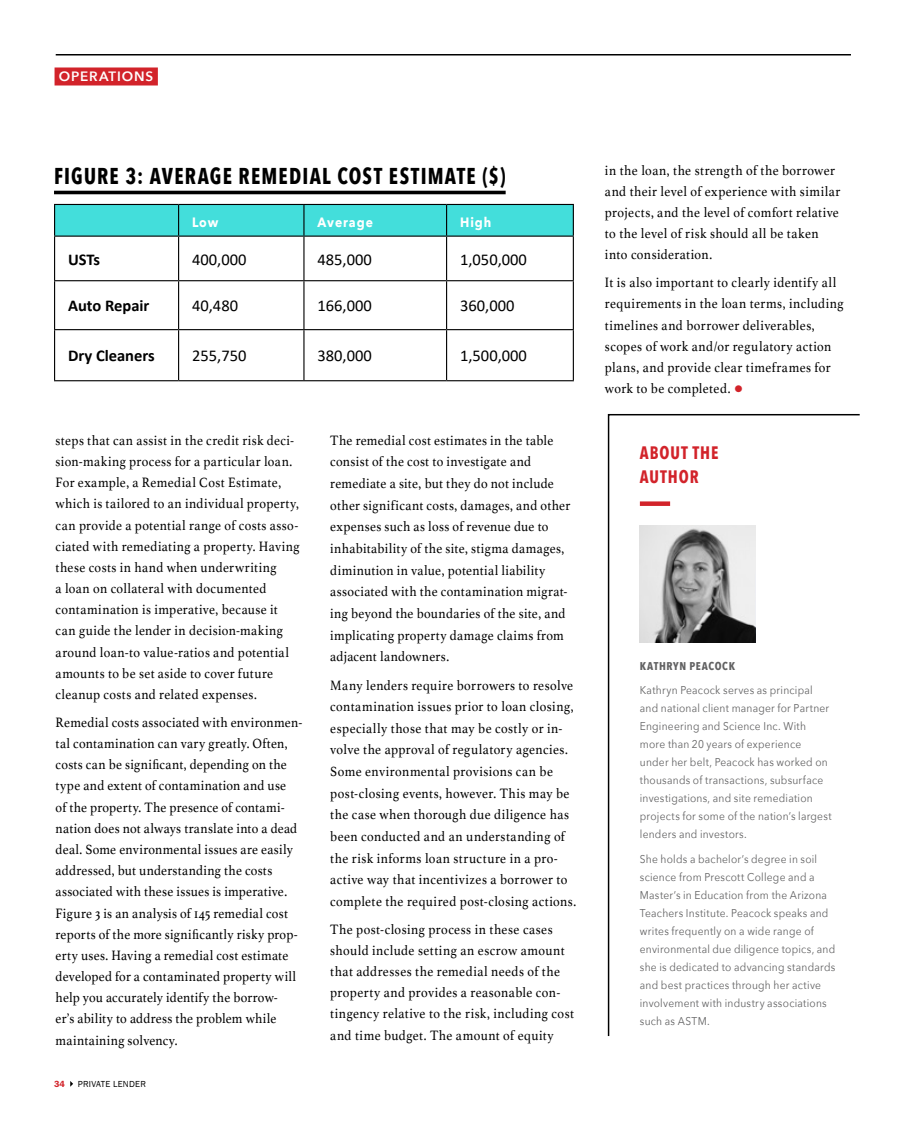
<style>
.page{position:relative;width:905px;height:1134px;background:#fff}
.page>*{position:absolute;margin:0;border:0;box-sizing:border-box;transform-origin:0 0}
.Paragraph_2{font:700 22.95px "Avenir Next Condensed";letter-spacing:.06em;color:#000;scale:.9 1}
.Pub_Copy{font:700 18px/23.2px "Avenir Next Condensed";letter-spacing:.06em;color:#d2232a;scale:.91 1}
.t1{font:16.5px "Calibri";color:#000}
.t2{font:700 16.5px "Calibri";color:#000}
.Paragraph_2-2{font:14.25px/21.1px "Athelas";letter-spacing:.025em;color:#000;scale:.9 1}
.bulleted_list_bold{font:700 13.5px "Avenir Next";letter-spacing:.08em;color:#fff;scale:.9 1}
.Section_Marker_copy{font:600 13.5px "Avenir Next";letter-spacing:.065em;color:#fff}
.Bio_copy{font:11.25px/18px "Avenir Next";letter-spacing:.02em;color:#616162;scale:.91 1}
.New_Bio_Author_Name{font:700 11.25px "Avenir Next Condensed";letter-spacing:.055em;color:#616162}
.t3{font:9px "Franklin Gothic";letter-spacing:.03em;color:#000}
.t4{font:600 9px "Franklin Gothic";color:#d2232a}
.s1{font-family:"Museo Slab 700";font-size:18px;color:#d2232a}
</style>
<div class="page">
<svg style="left:70px;top:1081px;width:3px;height:6px"></svg>
<svg style="left:607px;top:414px;width:253px;height:623px"></svg>
<div style="left:640px;top:501px;width:30px;height:5px;background:#d2232a"></div>
<img style="left:640px;top:526px;width:115px;height:116px">
<div style="left:55px;top:68px;width:103px;height:18px;background:#d2232a"></div>
<hr style="left:56px;top:54px;width:795px;height:2px;background:#000">
<div style="left:55px;top:205px;width:517px;height:31px;background:#43dedb"></div>
<hr style="left:54px;top:204px;width:125px;height:1px;background:#000">
<hr style="left:54px;top:205px;width:1px;height:31px;background:#000">
<hr style="left:179px;top:204px;width:125px;height:1px;background:#000">
<hr style="left:178px;top:205px;width:1px;height:31px;background:#000">
<hr style="left:304px;top:204px;width:142px;height:1px;background:#000">
<hr style="left:303px;top:205px;width:1px;height:31px;background:#000">
<hr style="left:446px;top:204px;width:128px;height:1px;background:#000">
<hr style="left:446px;top:205px;width:1px;height:31px;background:#000">
<hr style="left:572px;top:205px;width:2px;height:31px;background:#000">
<hr style="left:54px;top:236px;width:125px;height:1px;background:#000">
<hr style="left:54px;top:237px;width:1px;height:43px;background:#000">
<hr style="left:179px;top:236px;width:125px;height:1px;background:#000">
<hr style="left:178px;top:237px;width:1px;height:43px;background:#000">
<hr style="left:304px;top:236px;width:142px;height:1px;background:#000">
<hr style="left:303px;top:237px;width:1px;height:43px;background:#000">
<hr style="left:446px;top:236px;width:128px;height:1px;background:#000">
<hr style="left:446px;top:237px;width:1px;height:43px;background:#000">
<hr style="left:572px;top:237px;width:2px;height:43px;background:#000">
<hr style="left:54px;top:280px;width:125px;height:1px;background:#000">
<hr style="left:54px;top:281px;width:1px;height:48px;background:#000">
<hr style="left:179px;top:280px;width:125px;height:1px;background:#000">
<hr style="left:178px;top:281px;width:1px;height:48px;background:#000">
<hr style="left:304px;top:280px;width:142px;height:1px;background:#000">
<hr style="left:303px;top:281px;width:1px;height:48px;background:#000">
<hr style="left:446px;top:280px;width:128px;height:1px;background:#000">
<hr style="left:446px;top:281px;width:1px;height:48px;background:#000">
<hr style="left:572px;top:281px;width:2px;height:48px;background:#000">
<hr style="left:54px;top:329px;width:125px;height:1px;background:#000">
<hr style="left:54px;top:330px;width:1px;height:50px;background:#000">
<hr style="left:179px;top:329px;width:125px;height:1px;background:#000">
<hr style="left:178px;top:330px;width:1px;height:50px;background:#000">
<hr style="left:304px;top:329px;width:142px;height:1px;background:#000">
<hr style="left:303px;top:330px;width:1px;height:50px;background:#000">
<hr style="left:446px;top:329px;width:128px;height:1px;background:#000">
<hr style="left:446px;top:330px;width:1px;height:50px;background:#000">
<hr style="left:572px;top:330px;width:2px;height:50px;background:#000">
<hr style="left:54px;top:380px;width:125px;height:1px;background:#000">
<hr style="left:179px;top:380px;width:125px;height:1px;background:#000">
<hr style="left:304px;top:380px;width:142px;height:1px;background:#000">
<hr style="left:446px;top:380px;width:128px;height:1px;background:#000">
<hr style="left:54px;top:191px;width:451px;height:3px;background:#000">
<p class="Section_Marker_copy" style="left:59px;top:65px;width:96px">OPERATIONS</p>
<p class="Paragraph_2" style="left:54px;top:162px;width:503px">FIGURE 3: AVERAGE REMEDIAL COST ESTIMATE ($)</p>
<p class="bulleted_list_bold" style="left:192px;top:211px;width:31px">Low</p>
<p class="bulleted_list_bold" style="left:317px;top:211px;width:63px">Average</p>
<p class="bulleted_list_bold" style="left:460px;top:211px;width:36px">High</p>
<p class="t2" style="left:68px;top:247px;width:34px">USTs</p>
<p class="t1" style="left:192px;top:248px;width:56px">400,000</p>
<p class="t1" style="left:317px;top:248px;width:56px">485,000</p>
<p class="t1" style="left:460px;top:248px;width:68px">1,050,000</p>
<p class="t2" style="left:68px;top:294px;width:83px">Auto Repair</p>
<p class="t1" style="left:192px;top:294px;width:47px">40,480</p>
<p class="t1" style="left:317px;top:294px;width:56px">166,000</p>
<p class="t1" style="left:460px;top:294px;width:56px">360,000</p>
<p class="t2" style="left:68px;top:344px;width:88px">Dry Cleaners</p>
<p class="t1" style="left:192px;top:344px;width:56px">255,750</p>
<p class="t1" style="left:317px;top:344px;width:56px">380,000</p>
<p class="t1" style="left:460px;top:344px;width:68px">1,500,000</p>
<p class="Paragraph_2-2" style="left:56px;top:429px;width:273px">steps that can assist in the credit risk deci&shy;sion-making process for a particular loan.<br>For example, a Remedial Cost Estimate, which is tailored to an individual property, can provide a potential range of costs asso&shy;ciated with remediating a property. Having these costs in hand when underwriting<br>a loan on collateral with documented contamination is imperative, because it can guide the lender in decision-making around loan-to value-ratios and potential amounts to be set aside to cover future cleanup costs and related expenses.</p>
<p class="Paragraph_2-2" style="left:56px;top:711px;width:275px">Remedial costs associated with environmen&shy;tal contamination can vary greatly. Often, costs can be significant, depending on the type and extent of contamination and use<br>of the property. The presence of contami&shy;nation does not always translate into a dead deal. Some environmental issues are easily addressed, but understanding the costs associated with these issues is imperative.<br>Figure 3 is an analysis of 145 remedial cost reports of the more significantly risky prop&shy;erty uses. Having a remedial cost estimate developed for a contaminated property will help you accurately identify the borrow-<br>er’s ability to address the problem while maintaining solvency.</p>
<p class="t4" style="left:54px;top:1078px;width:12px">34</p>
<p class="t3" style="left:78px;top:1078px;width:70px">PRIVATE LENDER</p>
<p class="Paragraph_2-2" style="left:330px;top:429px;width:268px;line-height:21.6px">The remedial cost estimates in the table consist of the cost to investigate and remediate a site, but they do not include other significant costs, damages, and other expenses such as loss of revenue due to inhabitability of the site, stigma damages, diminution in value, potential liability associated with the contamination migrat&shy;ing beyond the boundaries of the site, and implicating property damage claims from adjacent landowners.</p>
<p class="Paragraph_2-2" style="left:330px;top:674px;width:275px;line-height:21.6px">Many lenders require borrowers to resolve contamination issues prior to loan closing, especially those that may be costly or in&shy;volve the approval of regulatory agencies.<br>Some environmental provisions can be post-closing events, however. This may be the case when thorough due diligence has been conducted and an understanding of the risk informs loan structure in a pro&shy;active way that incentivizes a borrower to complete the required post-closing actions.</p>
<p class="Paragraph_2-2" style="left:330px;top:918px;width:272px">The post-closing process in these cases should include setting an escrow amount that addresses the remedial needs of the property and provides a reasonable con&shy;tingency relative to the risk, including cost and time budget. The amount of equity</p>
<p class="Paragraph_2-2" style="left:605px;top:159px;width:263px">in the loan, the strength of the borrower and their level of experience with similar projects, and the level of comfort relative to the level of risk should all be taken into consideration.</p>
<p class="Paragraph_2-2" style="left:605px;top:271px;width:267px">It is also important to clearly identify all requirements in the loan terms, including timelines and borrower deliverables, scopes of work and/or regulatory action plans, and provide clear timeframes for work to be completed. <span class="s1">∞</span></p>
<p class="Pub_Copy" style="left:640px;top:441px;width:88px">ABOUT THE<br>AUTHOR</p>
<p class="New_Bio_Author_Name" style="left:640px;top:659px;width:97px">KATHRYN PEACOCK</p>
<p class="Bio_copy" style="left:640px;top:681px;width:212px">Kathryn Peacock serves as principal and national client manager for Partner Engineering and Science Inc. With more than 20 years of experience under her belt, Peacock has worked on thousands of transactions, subsurface investigations, and site remediation projects for some of the nation’s largest lenders and investors.</p>
<p class="Bio_copy" style="left:640px;top:850px;width:216px">She holds a bachelor’s degree in soil science from Prescott College and a Master’s in Education from the Arizona Teachers Institute. Peacock speaks and writes frequently on a wide range of environmental due diligence topics, and she is dedicated to advancing standards and best practices through her active involvement with industry associations such as ASTM.</p>
</div>
